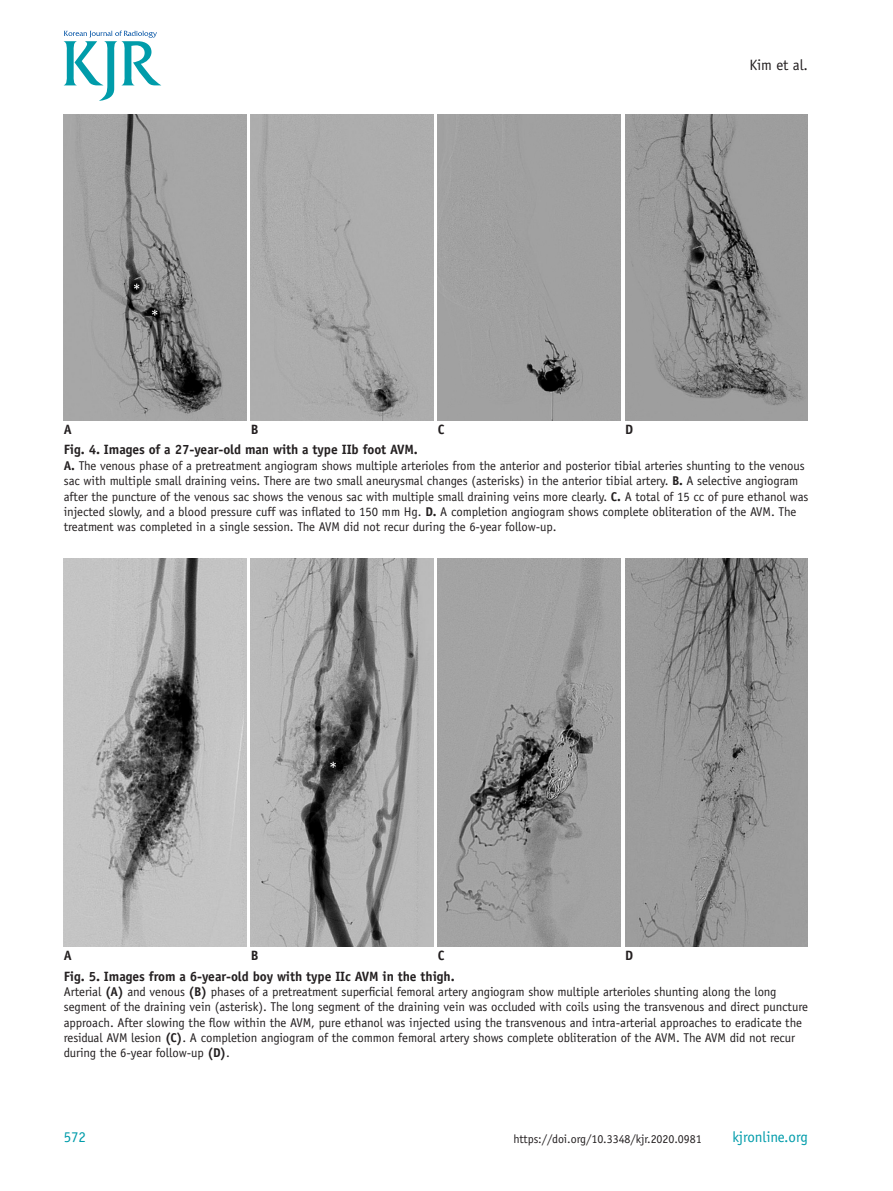
<style>
.page{position:relative;width:893px;height:1191px;background:#fff}
.page>*{position:absolute;margin:0;border:0;box-sizing:border-box;transform-origin:0 0}
.t1{font:15px "Officina Sans Std";letter-spacing:-.005em;color:#009caa}
.t2{font:15px "Officina Sans Std";letter-spacing:-.005em;color:#231f20}
.t3{font:700 13.5px "Officina Sans Std";letter-spacing:-.005em;color:#231f20}
.t4{font:12.75px/15.3px "Officina Sans Std";letter-spacing:-.005em;color:#231f20}
.t5{font:12px "Officina Sans Std";letter-spacing:-.005em;color:#231f20}
.s1{font-weight:700}
</style>
<div class="page">
<svg style="left:64px;top:31px;width:97px;height:70px"></svg>
<img style="left:64px;top:115px;width:183px;height:306px">
<div style="left:251px;top:115px;width:183px;height:306px;background:#acacac"></div>
<div style="left:438px;top:115px;width:183px;height:306px;background:#a1a1a1"></div>
<img style="left:625px;top:115px;width:183px;height:306px">
<img style="left:64px;top:559px;width:183px;height:387px">
<img style="left:251px;top:559px;width:183px;height:387px">
<img style="left:438px;top:559px;width:183px;height:387px">
<img style="left:625px;top:559px;width:183px;height:387px">
<p class="t2" style="left:749px;top:56px;width:60px">Kim et al.</p>
<p class="t3" style="left:64px;top:421px;width:10px">A</p>
<p class="t3" style="left:251px;top:421px;width:9px">B</p>
<p class="t3" style="left:438px;top:421px;width:8px">C</p>
<p class="t3" style="left:625px;top:421px;width:10px">D</p>
<p class="t3" style="left:64px;top:441px;width:356px">Fig. 4. Images of a 27-year-old man with a type IIb foot AVM.</p>
<p class="t4" style="left:64px;top:458px;width:746px"><span class="s1">A.</span> The venous phase of a pretreatment angiogram shows multiple arterioles from the anterior and posterior tibial arteries shunting to the venous sac with multiple small draining veins. There are two small aneurysmal changes (asterisks) in the anterior tibial artery. <span class="s1">B.</span> A selective angiogram after the puncture of the venous sac shows the venous sac with multiple small draining veins more clearly. <span class="s1">C.</span> A total of 15 cc of pure ethanol was injected slowly, and a blood pressure cuff was inflated to 150 mm Hg. <span class="s1">D.</span> A completion angiogram shows complete obliteration of the AVM. The treatment was completed in a single session. The AVM did not recur during the 6-year follow-up.</p>
<p class="t3" style="left:64px;top:946px;width:10px">A</p>
<p class="t3" style="left:251px;top:946px;width:9px">B</p>
<p class="t3" style="left:438px;top:946px;width:8px">C</p>
<p class="t3" style="left:625px;top:946px;width:10px">D</p>
<p class="t3" style="left:64px;top:967px;width:392px">Fig. 5. Images from a 6-year-old boy with type IIc AVM in the thigh.</p>
<p class="t4" style="left:64px;top:984px;width:746px">Arterial <span class="s1">(A)</span> and venous <span class="s1">(B)</span> phases of a pretreatment superficial femoral artery angiogram show multiple arterioles shunting along the long segment of the draining vein (asterisk). The long segment of the draining vein was occluded with coils using the transvenous and direct puncture approach. After slowing the flow within the AVM, pure ethanol was injected using the transvenous and intra-arterial approaches to eradicate the residual AVM lesion <span class="s1">(C)</span>. A completion angiogram of the common femoral artery shows complete obliteration of the AVM. The AVM did not recur during the 6-year follow-up <span class="s1">(D)</span>.</p>
<p class="t1" style="left:64px;top:1128px;width:24px">572</p>
<p class="t5" style="left:513px;top:1132px;width:190px">https://doi.org/10.3348/kjr.2020.0981</p>
<p class="t1" style="left:732px;top:1128px;width:77px">kjronline.org</p>
</div>
